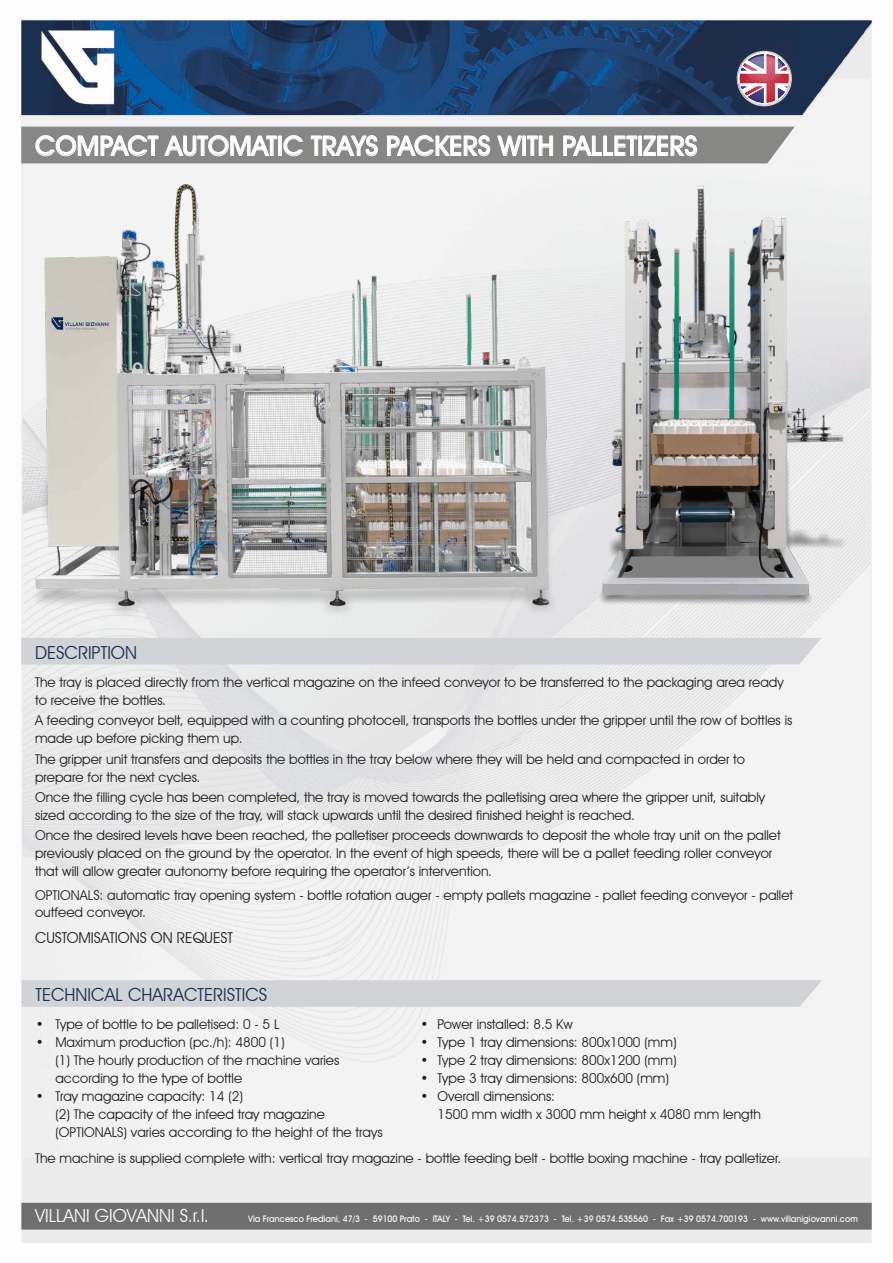
<style>
.page{position:relative;width:893px;height:1263px;background:#fff}
.page>*{position:absolute;margin:0;border:0;box-sizing:border-box;transform-origin:0 0}
.t1{font:500 27px "Avant Garde IT Cby BT";color:#fff}
.t2{font:18px "Avant Garde IT Cby BT";color:#1a2e50}
.t3{font:18px "Avant Garde IT Cby BT";color:#fff}
.t4{font:15px "Avant Garde IT Cby BT";color:#1d1d1b}
.t5{font:13.5px/18px "Avant Garde IT Cby BT";color:#1d1d1b}
.t6{font:500 9px "Avant Garde IT Cby BT";color:#fff;scale:.96 1}
</style>
<div class="page">
<img style="left:20px;top:17px;width:853px;height:1226px">
<svg style="left:733px;top:51px;width:62px;height:55px"></svg>
<img style="left:21px;top:183px;width:551px;height:435px">
<svg style="left:36px;top:136px;width:122px;height:20px;background:#a7a7a6"></svg>
<svg style="left:165px;top:136px;width:112px;height:20px;background:#a8a8a7"></svg>
<svg style="left:284px;top:136px;width:18px;height:20px"></svg>
<svg style="left:311px;top:136px;width:66px;height:20px"></svg>
<svg style="left:387px;top:136px;width:103px;height:20px;background:#ababaa"></svg>
<svg style="left:498px;top:136px;width:55px;height:20px"></svg>
<svg style="left:564px;top:136px;width:73px;height:20px"></svg>
<div style="left:639px;top:136px;width:3px;height:20px;border:1px solid #fff"></div>
<svg style="left:643px;top:136px;width:54px;height:20px"></svg>
<div style="left:21px;top:638px;width:801px;height:26px;background:#d1d3d6"></div>
<div style="left:22px;top:980px;width:800px;height:27px;background:#d1d3d6"></div>
<img style="left:588px;top:183px;width:259px;height:421px">
<h1 class="t1" style="left:35px;top:129px;width:664px">COMPACT AUTOMATIC TRAYS PACKERS WITH PALLETIZERS</h1>
<h2 class="t2" style="left:35px;top:641px;width:104px">DESCRIPTION</h2>
<p class="t5" style="left:35px;top:673px;width:750px">The tray is placed directly from the vertical magazine on the infeed conveyor to be transferred to the packaging area ready to receive the bottles.</p>
<p class="t5" style="left:35px;top:711px;width:759px">A feeding conveyor belt, equipped with a counting photocell, transports the bottles under the gripper until the row of bottles is made up before picking them up.</p>
<p class="t5" style="left:35px;top:750px;width:712px">The gripper unit transfers and deposits the bottles in the tray below where they will be held and compacted in order to prepare for the next cycles.</p>
<p class="t5" style="left:35px;top:788px;width:731px">Once the filling cycle has been completed, the tray is moved towards the palletising area where the gripper unit, suitably sized according to the size of the tray, will stack upwards until the desired finished height is reached.</p>
<p class="t5" style="left:35px;top:826px;width:747px">Once the desired levels have been reached, the palletiser proceeds downwards to deposit the whole tray unit on the pallet previously placed on the ground by the operator. In the event of high speeds, there will be a pallet feeding roller conveyor that will allow greater autonomy before requiring the operator’s intervention.</p>
<p class="t5" style="left:35px;top:887px;width:760px;line-height:16.2px">OPTIONALS: automatic tray opening system - bottle rotation auger - empty pallets magazine - pallet feeding conveyor - pallet outfeed conveyor.</p>
<p class="t4" style="left:35px;top:929px;width:200px">CUSTOMISATIONS ON REQUEST</p>
<h2 class="t2" style="left:35px;top:983px;width:233px">TECHNICAL CHARACTERISTICS</h2>
<p class="t5" style="left:36px;top:1015px;width:245px">• Type of bottle to be palletised: 0 - 5 L</p>
<p class="t5" style="left:55px;top:1033px;width:285px;text-indent:-19px">• Maximum production (pc./h): 4800 (1)<br>(1) The hourly production of the machine varies according to the type of bottle</p>
<p class="t5" style="left:55px;top:1087px;width:329px;text-indent:-19px">• Tray magazine capacity: 14 (2)<br>(2) The capacity of the infeed tray magazine (OPTIONALS) varies according to the height of the trays</p>
<p class="t5" style="left:421px;top:1015px;width:154px">• Power installed: 8.5 Kw</p>
<p class="t5" style="left:421px;top:1033px;width:258px">• Type 1 tray dimensions: 800x1000 (mm)</p>
<p class="t5" style="left:421px;top:1051px;width:258px">• Type 2 tray dimensions: 800x1200 (mm)</p>
<p class="t5" style="left:421px;top:1069px;width:250px">• Type 3 tray dimensions: 800x600 (mm)</p>
<p class="t5" style="left:438px;top:1087px;width:325px;text-indent:-17px">• Overall dimensions:<br>1500 mm width x 3000 mm height x 4080 mm length</p>
<p class="t5" style="left:35px;top:1149px;width:748px">The machine is supplied complete with: vertical tray magazine - bottle feeding belt - bottle boxing machine - tray palletizer.</p>
<h2 class="t3" style="left:35px;top:1205px;width:175px">VILLANI GIOVANNI S.r.l.</h2>
<p class="t6" style="left:248px;top:1213px;width:637px">Via Francesco Frediani, 47/3 - 59100 Prato - ITALY - Tel. +39 0574.572373 - Tel. +39 0574.535560 - Fax +39 0574.700193 - www.villanigiovanni.com</p>
</div>
